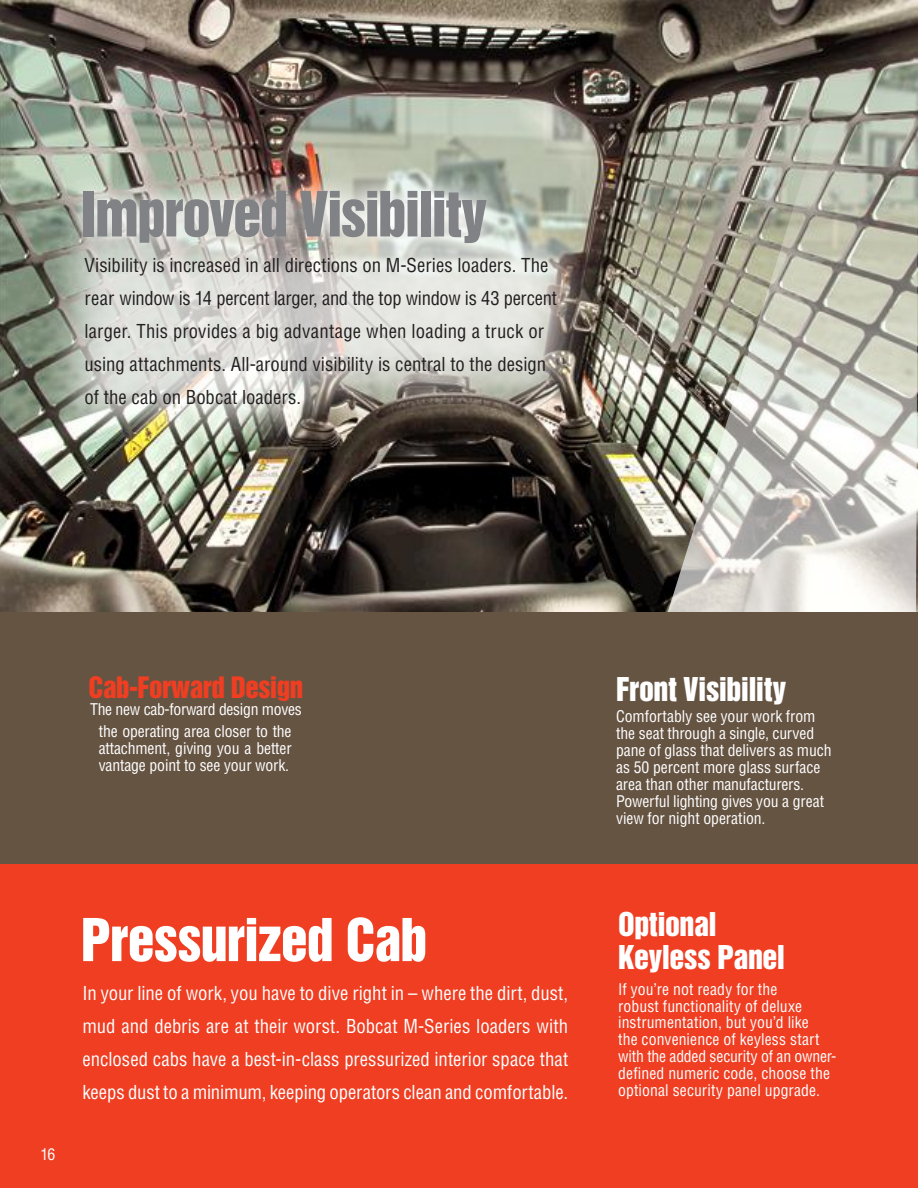
<style>
.page{position:relative;width:918px;height:1188px;background:#fff}
.page>*{position:absolute;margin:0;border:0;box-sizing:border-box;transform-origin:0 0}
.t1{font:57px "Helvetica Inserat";letter-spacing:-.03em;color:#808285}
.t2{font:54px "Helvetica Inserat";letter-spacing:-.015em;color:#fff}
.t3{font:30px/33px "Helvetica Inserat";letter-spacing:-.015em;color:#fff}
.t4{font:27px "Helvetica Inserat";letter-spacing:-.015em;color:#ef3e22}
.t5{font:condensed 18.75px/33px "Helvetica";color:#231f20}
.t6{font:condensed 18.75px/33px "Helvetica";letter-spacing:-.005em;color:#fff;text-align:justify}
.t7{font:condensed 15.75px/16.8px "Helvetica";letter-spacing:-.005em;color:#fff}
</style>
<div class="page">
<img style="left:0;top:0;width:590px;height:612px">
<svg style="left:590px;top:0;width:328px;height:612px;background:#a09e93"></svg>
<div style="left:0;top:612px;width:918px;height:251px;background:#665443"></div>
<div style="left:0;top:864px;width:918px;height:324px;background:#ef3e22"></div>
<div style="left:35px;top:207px;width:571px;height:249px;background:#fff;opacity:.75"></div>
<div style="left:58px;top:166px;width:453px;height:102px;background:#fff;opacity:.85"></div>
<h1 class="t1" style="left:81px;top:180px;width:407px">Improved Visibility</h1>
<p class="t5" style="left:85px;top:249px;width:474px">Visibility is increased in all directions on M-Series loaders. The rear window is 14 percent larger, and the top window is 43 percent larger. This provides a big advantage when loading a truck or using attachments. All-around visibility is central to the design of the cab on Bobcat loaders.</p>
<h3 class="t4" style="left:88px;top:672px;width:217px">Cab-Forward Design</h3>
<p class="t7" style="left:90px;top:698px;width:213px;line-height:21.8px;text-align:center">The new cab-forward design moves the operating area closer to the</p>
<p class="t7" style="left:99px;top:739px;width:194px">attachment, giving you a better vantage point to see your work.</p>
<h3 class="t3" style="left:616px;top:673px;width:172px">Front Visibility</h3>
<p class="t7" style="left:616px;top:708px;width:217px">Comfortably see your work from the seat through a single, curved pane of glass that delivers as much as 50 percent more glass surface area than other manufacturers.<br>Powerful lighting gives you a great view for night operation.</p>
<p class="t7" style="left:40px;top:1146px;width:17px">16</p>
<h3 class="t3" style="left:618px;top:908px;width:169px">Optional<br>Keyless Panel</h3>
<h2 class="t2" style="left:81px;top:908px;width:348px">Pressurized Cab</h2>
<p class="t6" style="left:82px;top:977px;width:487px">In your line of work, you have to dive right in – where the dirt, dust, mud and debris are at their worst. Bobcat M-Series loaders with enclosed cabs have a best-in-class pressurized interior space that keeps dust to a minimum, keeping operators clean and comfortable.</p>
<p class="t7" style="left:618px;top:980px;width:220px">If you’re not ready for the<br>robust functionality of deluxe instrumentation, but you’d like<br>the convenience of keyless start with the added security of an owner&shy;defined numeric code, choose the optional security panel upgrade.</p>
</div>
